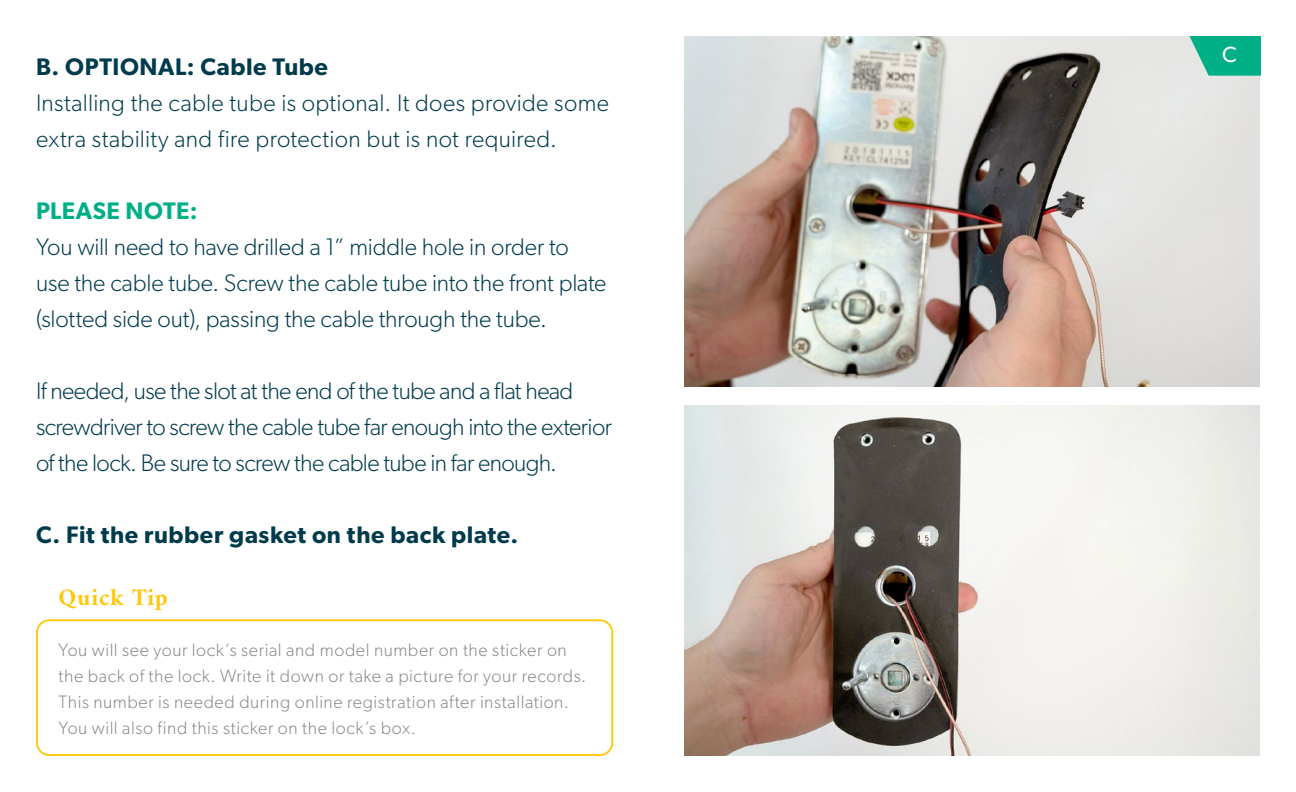
<style>
.page{position:relative;width:1296px;height:792px;background:#fff}
.page>*{position:absolute;margin:0;border:0;box-sizing:border-box;transform-origin:0 0}
.Body_Copy{font:300 24px/36px "Gibson";letter-spacing:-.01em;color:#003b4c}
.Body_Copy-2{font:300 24px/36px "Gibson";letter-spacing:.015em;color:#003b4c}
.Body_Copy-3{font:600 24px "Gibson";letter-spacing:.025em;color:#003b4c}
.Body_Copy-4{font:700 24px "Amiri";letter-spacing:.02em;color:#ffc709}
.t1{font:22px "Gibson";color:#fff}
.Notes_Copy{font:300 18px/26px "Gibson";letter-spacing:.03em;color:#86898b}
.s1{font-weight:600;color:#00af86}
</style>
<div class="page">
<img style="left:684px;top:36px;width:576px;height:351px">
<img style="left:684px;top:405px;width:576px;height:351px">
<div style="left:36px;top:619px;width:577px;height:137px;border:2px solid #ffc709;border-radius:12px"></div>
<svg style="left:1189px;top:36px;width:72px;height:40px;background:#21b794"></svg>
<p class="Body_Copy-3" style="left:36px;top:53px;width:294px">B. OPTIONAL: Cable Tube</p>
<p class="Body_Copy-2" style="left:36px;top:85px;width:575px">Installing the cable tube is optional. It does provide some extra stability and fire protection but is not required.</p>
<p class="Body_Copy" style="left:36px;top:193px;width:572px"><span class="s1">PLEASE NOTE:<br></span>You will need to have drilled a 1” middle hole in order to use the cable tube. Screw the cable tube into the front plate (slotted side out), passing the cable through the tube.</p>
<p class="Body_Copy" style="left:36px;top:373px;width:577px">If needed, use the slot at the end of the tube and a flat head screwdriver to screw the cable tube far enough into the exterior of the lock. Be sure to screw the cable tube in far enough.</p>
<p class="Body_Copy-3" style="left:36px;top:521px;width:484px">C. Fit the rubber gasket on the back plate.</p>
<p class="Body_Copy-4" style="left:59px;top:582px;width:111px">Quick Tip</p>
<p class="Notes_Copy" style="left:59px;top:636px;width:529px">You will see your lock’s serial and model number on the sticker on the back of the lock. Write it down or take a picture for your records.<br>This number is needed during online registration after installation.<br>You will also find this sticker on the lock’s box.</p>
<p class="t1" style="left:1222px;top:42px;width:16px">C</p>
</div>
